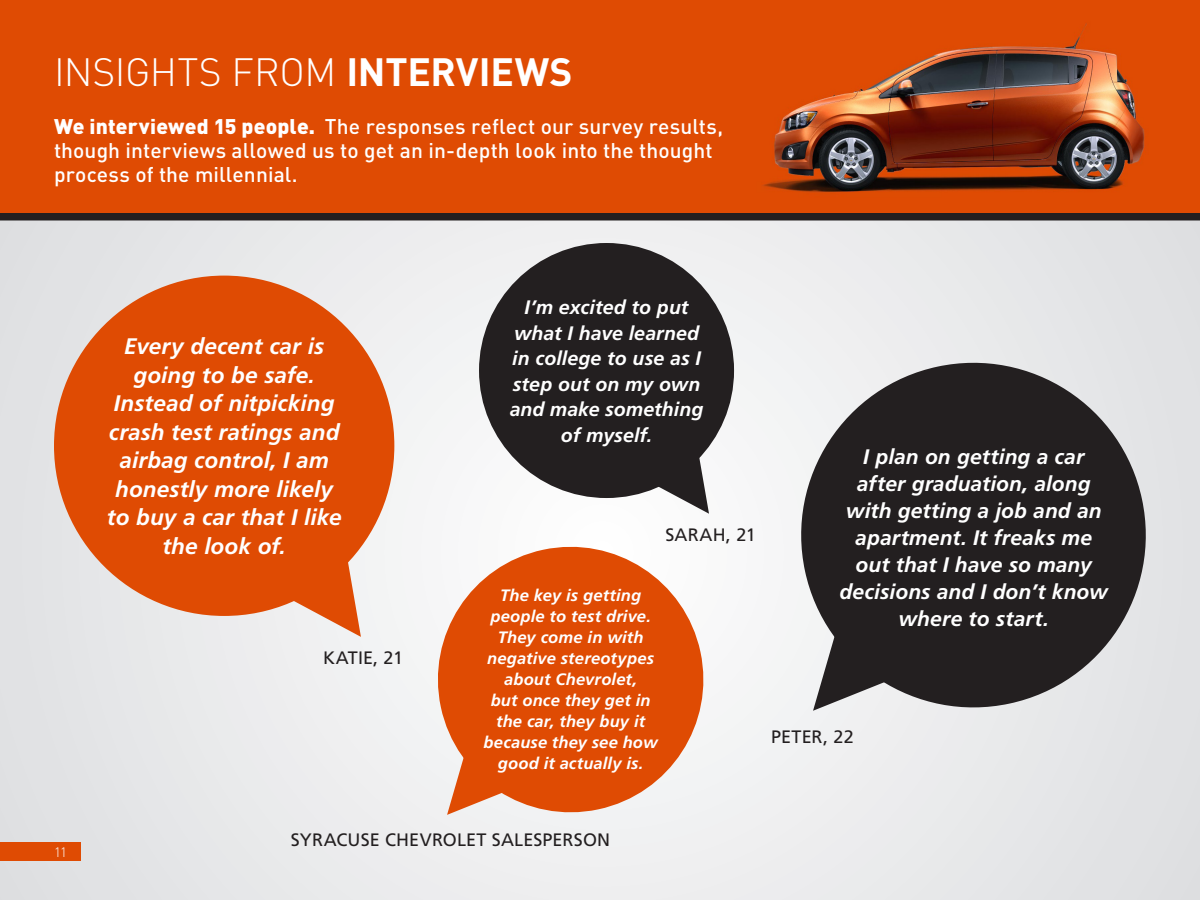
<style>
.page{position:relative;width:1200px;height:900px;background:#fff}
.page>*{position:absolute;margin:0;border:0;box-sizing:border-box;transform-origin:0 0}
.t1{font:300 39px "DIN";letter-spacing:-.005em;color:#fff}
.sub_head{font:italic 700 22.5px/28.5px "Frutiger LT Std";letter-spacing:.005em;color:#fff;text-align:center}
.sub_head-2{font:500 21px/24px "DIN";letter-spacing:.005em;color:#fff}
.sub_head-3{font:italic 700 21px/27px "Frutiger LT Std";letter-spacing:.005em;color:#fff;text-align:center}
.sub_head-4{font:italic 700 19.5px/25.5px "Frutiger LT Std";letter-spacing:.005em;color:#fff;text-align:center}
.sub_head-5{font:18px "Frutiger LT Std";letter-spacing:.005em;color:#231f20}
.sub_head-6{font:italic 700 16.5px/21px "Frutiger LT Std";letter-spacing:.01em;color:#fff;text-align:center}
.t2{font:300 13.5px "DIN";color:#fff}
.s1{font-weight:700}
.s2{font-weight:900}
</style>
<div class="page">
<div style="left:0;top:0;width:1200px;height:213px;background:#df4b03"></div>
<div style="left:0;top:213px;width:1200px;height:687px;background:#eaebec"></div>
<div style="left:0;top:842px;width:81px;height:18px;background:#df4b03"></div>
<div style="left:0;top:213px;width:1200px;height:7px;background:#231f20"></div>
<img style="left:762px;top:23px;width:383px;height:170px">
<div style="left:54px;top:276px;width:340px;height:340px;background:#df4b03;border-radius:50%"></div>
<svg style="left:275px;top:550px;width:86px;height:87px"></svg>
<div style="left:479px;top:243px;width:255px;height:255px;background:#231f20;border-radius:50%"></div>
<svg style="left:645px;top:449px;width:64px;height:65px"></svg>
<svg style="left:785px;top:362px;width:361px;height:346px;fill:#231f20"></svg>
<svg style="left:813px;top:617px;width:82px;height:94px"></svg>
<svg style="left:426px;top:535px;width:290px;height:278px;fill:#df4b03"></svg>
<svg style="left:447px;top:742px;width:64px;height:73px"></svg>
<p class="t1" style="left:54px;top:48px;width:520px">INSIGHTS FROM <span class="s1">INTERVIEWS</span></p>
<p class="sub_head-2" style="left:54px;top:114px;width:671px"><span class="s2">We interviewed 15 people.</span> The responses reflect our survey results, though interviews allowed us to get an in-depth look into the thought process of the millennial.</p>
<p class="t2" style="left:54px;top:844px;width:15px">11</p>
<p class="sub_head" style="left:107px;top:333px;width:236px">Every decent car is going to be safe.<br>Instead of nitpicking crash test ratings and airbag control, I am honestly more likely to buy a car that I like the look of.</p>
<p class="sub_head-5" style="left:323px;top:647px;width:82px">KATIE, 21</p>
<p class="sub_head-4" style="left:510px;top:295px;width:195px">I’m excited to put what I have learned in college to use as I step out on my own and make something of myself.</p>
<p class="sub_head-5" style="left:665px;top:524px;width:92px">SARAH, 21</p>
<p class="sub_head-6" style="left:484px;top:585px;width:176px">The key is getting people to test drive.<br>They come in with negative stereotypes about Chevrolet,<br>but once they get in the car, they buy it because they see how good it actually is.</p>
<p class="sub_head-3" style="left:839px;top:444px;width:270px">I plan on getting a car after graduation, along with getting a job and an apartment. It freaks me out that I have so many decisions and I don’t know where to start.</p>
<p class="sub_head-5" style="left:771px;top:726px;width:84px">PETER, 22</p>
<p class="sub_head-5" style="left:291px;top:829px;width:321px">SYRACUSE CHEVROLET SALESPERSON</p>
</div>
